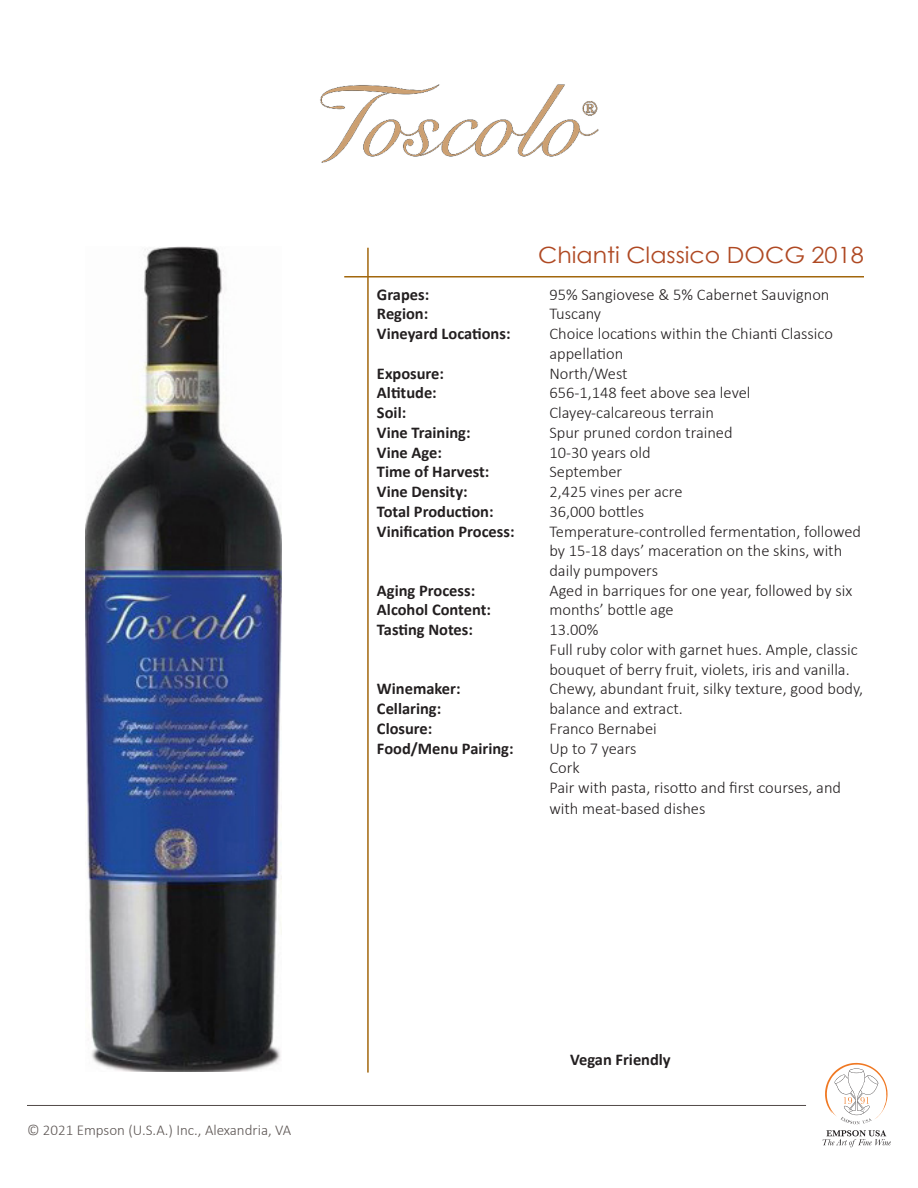
<style>
.page{position:relative;width:918px;height:1188px;background:#fff}
.page>*{position:absolute;margin:0;border:0;box-sizing:border-box;transform-origin:0 0}
.t1{font:22.35px "Century Gothic";color:#af4923;scale:1.06 1}
._1_-_Wines_info{font:300 16.5px/19.8px "Calibri";color:#231f20}
._1_-_Wines_info-2{font:700 16.5px "Calibri";color:#231f20}
.t2{font:300 15px "Calibri";color:#5d5654}
</style>
<div class="page">
<img style="left:320px;top:84px;width:279px;height:79px">
<hr style="left:344px;top:276px;width:520px;height:2px;background:#a2670d">
<hr style="left:367px;top:248px;width:2px;height:825px;background:#a2670d">
<svg style="left:823px;top:1130px;width:68px;height:17px"></svg>
<svg style="left:825px;top:1063px;width:63px;height:61px"></svg>
<hr style="left:27px;top:1105px;width:779px;height:1px;background:#524a47">
<img style="left:85px;top:247px;width:197px;height:825px">
<p class="_1_-_Wines_info-2" style="left:377px;top:283px;width:54px">Grapes:</p>
<p class="_1_-_Wines_info-2" style="left:377px;top:302px;width:53px">Region:</p>
<p class="_1_-_Wines_info-2" style="left:377px;top:322px;width:135px">Vineyard Locations:</p>
<p class="_1_-_Wines_info-2" style="left:377px;top:361px;width:69px">Exposure:</p>
<p class="_1_-_Wines_info-2" style="left:377px;top:381px;width:61px">Altitude:</p>
<p class="_1_-_Wines_info-2" style="left:377px;top:401px;width:31px">Soil:</p>
<p class="_1_-_Wines_info-2" style="left:377px;top:421px;width:95px">Vine Training:</p>
<p class="_1_-_Wines_info-2" style="left:377px;top:440px;width:66px">Vine Age:</p>
<p class="_1_-_Wines_info-2" style="left:377px;top:460px;width:114px">Time of Harvest:</p>
<p class="_1_-_Wines_info-2" style="left:377px;top:480px;width:92px">Vine Density:</p>
<p class="_1_-_Wines_info-2" style="left:377px;top:500px;width:118px">Total Production:</p>
<p class="_1_-_Wines_info-2" style="left:377px;top:519px;width:139px">Vinification Process:</p>
<p class="_1_-_Wines_info-2" style="left:377px;top:579px;width:100px">Aging Process:</p>
<p class="_1_-_Wines_info-2" style="left:377px;top:598px;width:116px">Alcohol Content:</p>
<p class="_1_-_Wines_info-2" style="left:377px;top:618px;width:97px">Tasting Notes:</p>
<p class="_1_-_Wines_info-2" style="left:377px;top:677px;width:85px">Winemaker:</p>
<p class="_1_-_Wines_info-2" style="left:377px;top:697px;width:66px">Cellaring:</p>
<p class="_1_-_Wines_info-2" style="left:377px;top:717px;width:57px">Closure:</p>
<p class="_1_-_Wines_info-2" style="left:377px;top:737px;width:138px">Food/Menu Pairing:</p>
<p class="t1" style="left:538px;top:240px;width:309px">Chianti Classico DOCG 2018</p>
<p class="_1_-_Wines_info" style="left:549px;top:284px;width:282px">95% Sangiovese &amp; 5% Cabernet Sauvignon</p>
<p class="_1_-_Wines_info" style="left:549px;top:304px;width:53px">Tuscany</p>
<p class="_1_-_Wines_info" style="left:549px;top:324px;width:285px">Choice locations within the Chianti Classico appellation</p>
<p class="_1_-_Wines_info" style="left:549px;top:363px;width:80px">North/West</p>
<p class="_1_-_Wines_info" style="left:549px;top:383px;width:203px">656-1,148 feet above sea level</p>
<p class="_1_-_Wines_info" style="left:549px;top:403px;width:166px">Clayey-calcareous terrain</p>
<p class="_1_-_Wines_info" style="left:549px;top:422px;width:185px">Spur pruned cordon trained</p>
<p class="_1_-_Wines_info" style="left:549px;top:442px;width:103px">10-30 years old</p>
<p class="_1_-_Wines_info" style="left:549px;top:462px;width:74px">September</p>
<p class="_1_-_Wines_info" style="left:549px;top:482px;width:135px">2,425 vines per acre</p>
<p class="_1_-_Wines_info" style="left:549px;top:501px;width:96px">36,000 bottles</p>
<p class="_1_-_Wines_info" style="left:549px;top:521px;width:313px">Temperature-controlled fermentation, followed by 15-18 days’ maceration on the skins, with daily pumpovers</p>
<p class="_1_-_Wines_info" style="left:549px;top:580px;width:304px">Aged in barriques for one year, followed by six months’ bottle age</p>
<p class="_1_-_Wines_info" style="left:549px;top:620px;width:51px">13.00%</p>
<p class="_1_-_Wines_info" style="left:549px;top:639px;width:315px">Full ruby color with garnet hues. Ample, classic bouquet of berry fruit, violets, iris and vanilla.<br>Chewy, abundant fruit, silky texture, good body, balance and extract.</p>
<p class="_1_-_Wines_info" style="left:549px;top:718px;width:109px">Franco Bernabei</p>
<p class="_1_-_Wines_info" style="left:549px;top:738px;width:88px">Up to 7 years</p>
<p class="_1_-_Wines_info" style="left:549px;top:758px;width:32px">Cork</p>
<p class="_1_-_Wines_info" style="left:549px;top:777px;width:293px;line-height:20.7px">Pair with pasta, risotto and first courses, and with meat-based dishes</p>
<p class="t2" style="left:27px;top:1121px;width:266px">© 2021 Empson (U.S.A.) Inc., Alexandria, VA</p>
<p class="_1_-_Wines_info-2" style="left:570px;top:1048px;width:102px">Vegan Friendly</p>
</div>
